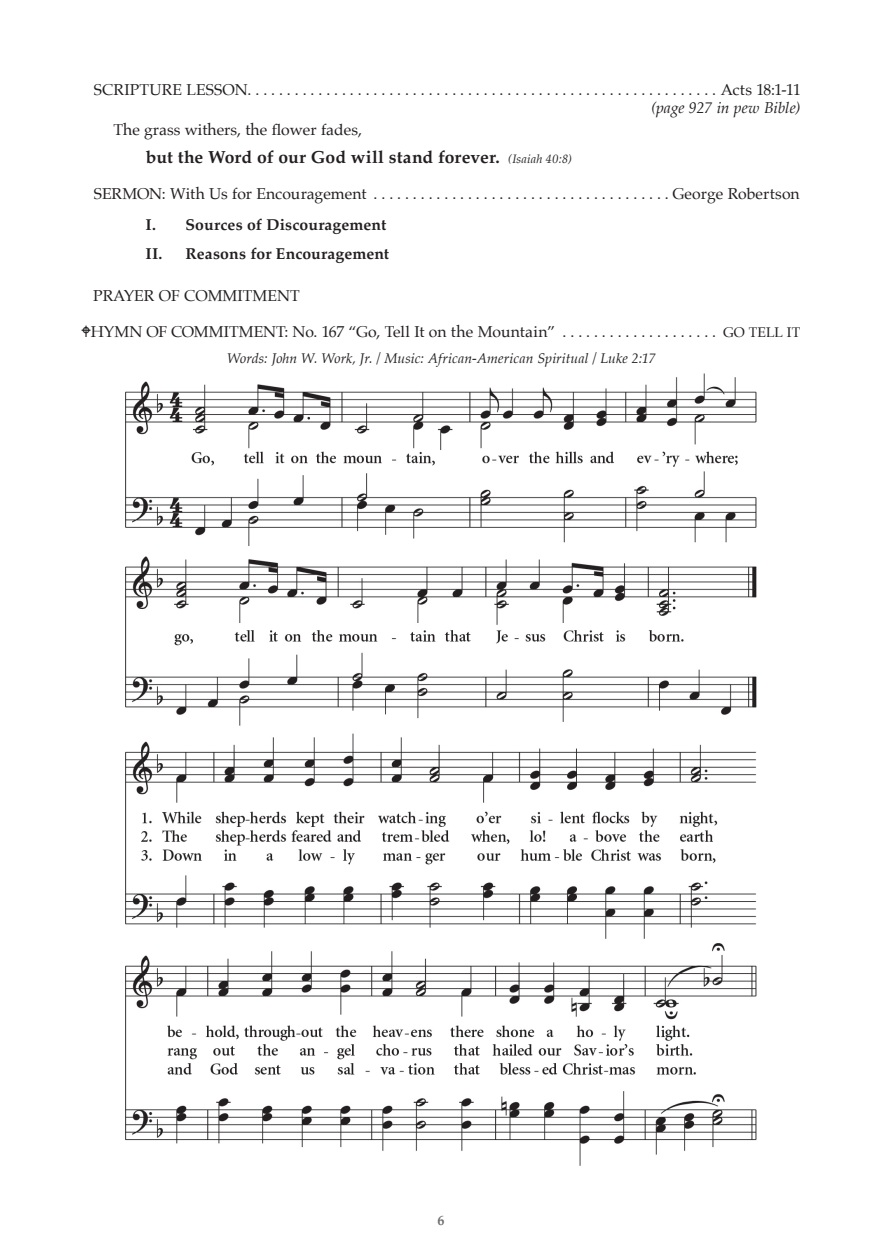
<style>
.page{position:relative;width:882px;height:1260px;background:#fff}
.page>*{position:absolute;margin:0;border:0;box-sizing:border-box;transform-origin:0 0}
.t1{font:700 17.5px "Palatino";letter-spacing:.005em;color:#231f20}
.t2{font:15.75px "Palatino";color:#231f20}
.t3{font:700 15.75px/28.9px "Palatino";letter-spacing:.01em;color:#231f20}
.t4{font:italic 15.75px "Palatino";color:#231f20}
.t5{font:italic 14px "Palatino";letter-spacing:.005em;color:#231f20}
.t6{font:700 14px "Palatino";color:#6c6d70}
.s1{font-weight:400;font-style:italic;font-size:12.25px}
.s2{font-size:14px}
</style>
<div class="page">
<img style="left:125px;top:373px;width:632px;height:793px">
<p class="t2" style="left:94px;top:76px;width:708px">SCRIPTURE LESSON............................................................Acts 18:1-11</p>
<p class="t4" style="left:651px;top:95px;width:151px">(page 927 in pew Bible)</p>
<p class="t2" style="left:114px;top:117px;width:250px">The grass withers, the flower fades,</p>
<p class="t1" style="left:146px;top:142px;width:428px">but the Word of our God will stand forever. <span class="s1">(Isaiah 40:8)</span></p>
<p class="t2" style="left:94px;top:181px;width:707px">SERMON: With Us for Encouragement . . . . . . . . . . . . . . . . . . . . . . . . . . . . . . . . . . . . . George Robertson</p>
<p class="t3" style="left:146px;top:210px;width:245px">I. Sources of Discouragement<br>II. Reasons for Encouragement</p>
<p class="t2" style="left:93px;top:282px;width:208px">PRAYER OF COMMITMENT</p>
<p class="t2" style="left:91px;top:319px;width:711px">HYMN OF COMMITMENT: No. 167 “Go, Tell It on the Mountain” . . . . . . . . . . . . . . . . . . . . <span class="s2">GO TELL IT</span></p>
<p class="t5" style="left:227px;top:347px;width:430px">Words: John W. Work, Jr. / Music: African-American Spiritual / Luke 2:17</p>
<p class="t6" style="left:438px;top:1208px;width:8px">6</p>
</div>
